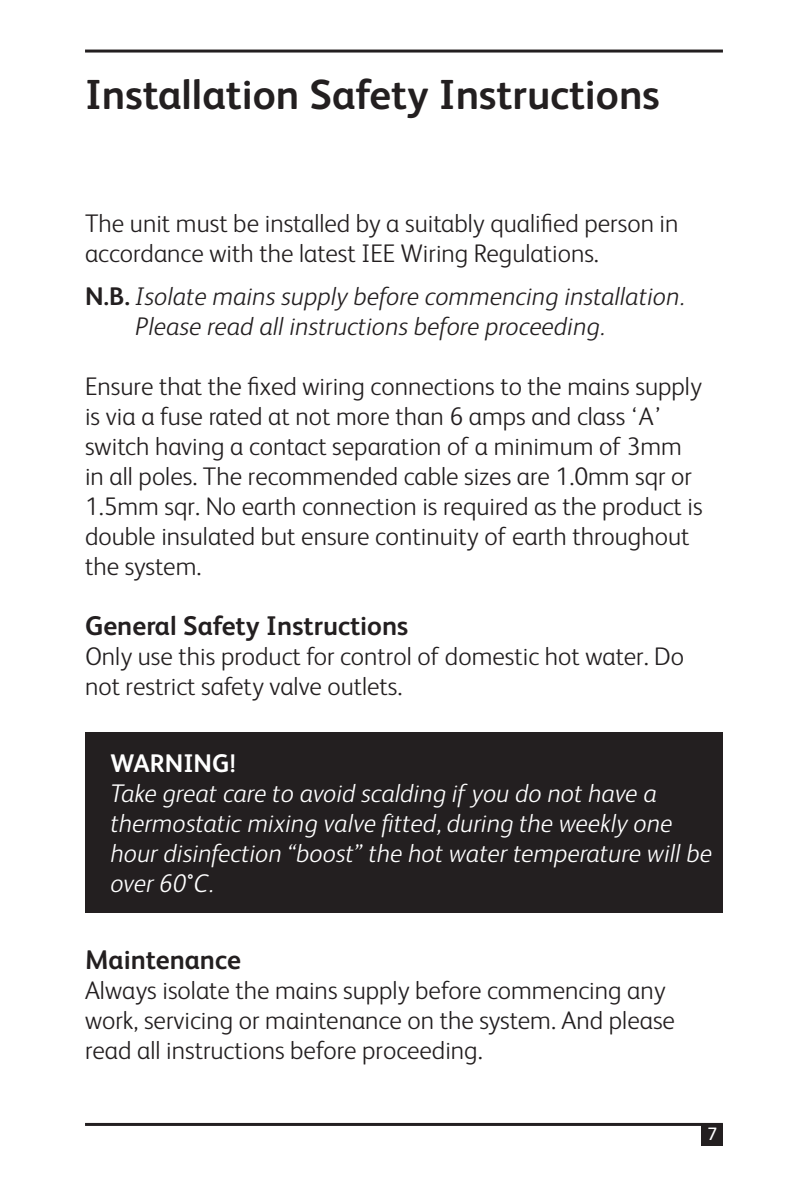
<style>
.page{position:relative;width:808px;height:1191px;background:#fff}
.page>*{position:absolute;margin:0;border:0;box-sizing:border-box;transform-origin:0 0}
.t1{font:700 42px "FS Albert";color:#231f20}
.t2{font:700 27px "FS Albert";color:#231f20}
.t3{font:300 25.5px/30px "FS Albert";color:#231f20}
.t4{font:italic 300 25.5px/30px "FS Albert";color:#fff}
.t5{font:italic 300 25.5px/30px "FS Albert";color:#231f20}
.t6{font:700 25.5px "FS Albert";color:#fff}
.t7{font:18px "FS Albert";color:#fff}
.s1{font-weight:700;font-style:normal}
.s2{font-weight:400;font-style:normal}
</style>
<div class="page">
<div style="left:85px;top:732px;width:638px;height:180px;background:#231f20"></div>
<hr style="left:85px;top:1123px;width:638px;height:3px;background:#231f20">
<div style="left:702px;top:1124px;width:21px;height:21px;background:#231f20"></div>
<hr style="left:85px;top:50px;width:638px;height:3px;background:#231f20">
<h1 class="t1" style="left:85px;top:66px;width:576px">Installation Safety Instructions</h1>
<p class="t3" style="left:85px;top:207px;width:595px">The unit must be installed by a suitably qualified person in accordance with the latest IEE Wiring Regulations.</p>
<p class="t5" style="left:136px;top:280px;width:550px;text-indent:-51px"><span class="s1">N.B.</span> Isolate mains supply before commencing installation.<br>Please read all instructions before proceeding.</p>
<p class="t3" style="left:85px;top:370px;width:619px">Ensure that the fixed wiring connections to the mains supply is via a fuse rated at not more than 6 amps and class ‘A’ switch having a contact separation of a minimum of 3mm in all poles. The recommended cable sizes are 1.0mm sqr or 1.5mm sqr. No earth connection is required as the product is double insulated but ensure continuity of earth throughout the system.</p>
<p class="t2" style="left:85px;top:607px;width:325px">General Safety Instructions</p>
<p class="t3" style="left:85px;top:640px;width:601px">Only use this product for control of domestic hot water. Do not restrict safety valve outlets.</p>
<p class="t6" style="left:111px;top:746px;width:126px">WARNING!</p>
<p class="t4" style="left:111px;top:777px;width:603px">Take great care to avoid scalding if you do not have a thermostatic mixing valve fitted, during the weekly one hour disinfection “boost” the hot water temperature will be over 60<span class="s2">°</span>C.</p>
<p class="t2" style="left:85px;top:941px;width:157px">Maintenance</p>
<p class="t3" style="left:85px;top:974px;width:591px">Always isolate the mains supply before commencing any work, servicing or maintenance on the system. And please read all instructions before proceeding.</p>
<p class="t7" style="left:707px;top:1122px;width:11px">7</p>
</div>
